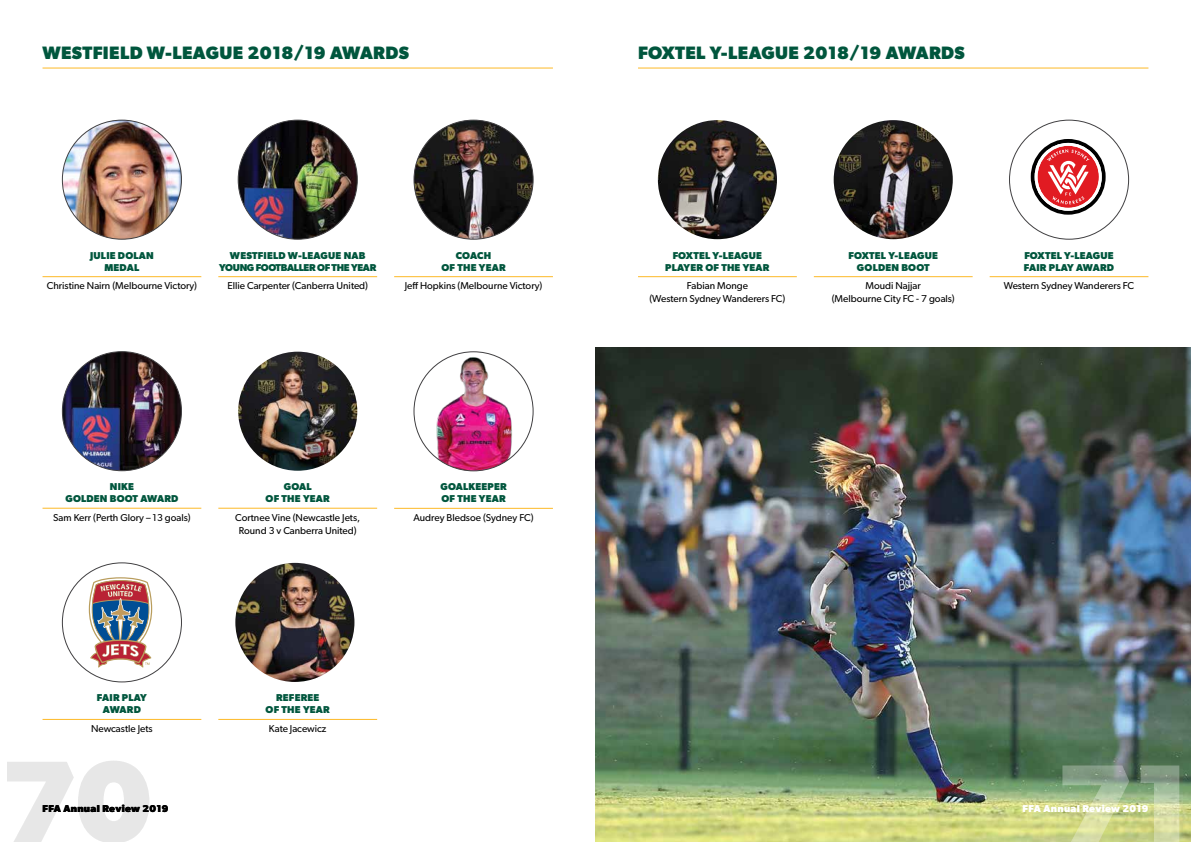
<style>
.page{position:relative;width:1191px;height:842px;background:#fff}
.page>*{position:absolute;margin:0;border:0;box-sizing:border-box;transform-origin:0 0}
.t1{font:700 116.3px "Gibson";color:#000}
.t2{font:700 116.3px "Gibson";color:#fff}
.t3{font:700 18px "Gibson";letter-spacing:.02em;color:#00563d}
.t4{font:10px/13px "Gibson";color:#000;text-align:center}
.t5{font:700 10px/12px "Gibson";letter-spacing:.02em;color:#00563d;text-align:center}
.t6{font:700 10px/12px "Gibson";letter-spacing:-.03em;color:#00563d;text-align:center}
.t7{font:700 10px "Gibson";letter-spacing:.03em;color:#000}
.t8{font:700 10px "Gibson";letter-spacing:.03em;color:#fff}
</style>
<div class="page">
<img style="left:595px;top:348px;width:596px;height:494px">
<img style="left:833px;top:120px;width:119px;height:119px;border-radius:60px">
<svg style="left:1030px;top:139px;width:75px;height:76px"></svg>
<img style="left:658px;top:120px;width:119px;height:119px;border-radius:60px">
<hr style="left:814px;top:276px;width:158px;height:1px;background:#fdb927">
<hr style="left:989px;top:276px;width:159px;height:1px;background:#fdb927">
<hr style="left:638px;top:276px;width:159px;height:1px;background:#fdb927">
<hr style="left:638px;top:68px;width:510px;height:1px;background:#fdb927">
<img style="left:62px;top:120px;width:119px;height:119px;border-radius:60px">
<img style="left:62px;top:352px;width:119px;height:119px;border-radius:60px">
<img style="left:238px;top:120px;width:119px;height:119px;border-radius:60px">
<img style="left:414px;top:120px;width:119px;height:119px;border-radius:60px">
<hr style="left:43px;top:276px;width:158px;height:1px;background:#fdb927">
<hr style="left:218px;top:276px;width:159px;height:1px;background:#fdb927">
<hr style="left:394px;top:276px;width:159px;height:1px;background:#fdb927">
<img style="left:238px;top:352px;width:119px;height:119px;border-radius:60px">
<img style="left:414px;top:352px;width:119px;height:119px;border-radius:60px">
<hr style="left:218px;top:508px;width:159px;height:1px;background:#fdb927">
<hr style="left:394px;top:508px;width:159px;height:1px;background:#fdb927">
<hr style="left:43px;top:508px;width:158px;height:1px;background:#fdb927">
<svg style="left:89px;top:577px;width:63px;height:90px"></svg>
<img style="left:235px;top:563px;width:119px;height:119px;border-radius:60px">
<hr style="left:43px;top:719px;width:158px;height:1px;background:#fdb927">
<hr style="left:218px;top:719px;width:159px;height:1px;background:#fdb927">
<hr style="left:43px;top:68px;width:510px;height:1px;background:#fdb927">
<h2 class="t3" style="left:43px;top:42px;width:368px">WESTFIELD W-LEAGUE 2018/19 AWARDS</h2>
<p class="t5" style="left:90px;top:249px;width:65px">JULIE DOLAN<br>MEDAL</p>
<p class="t4" style="left:47px;top:279px;width:152px">Christine Nairn (Melbourne Victory)</p>
<p class="t6" style="left:219px;top:249px;width:159px">WESTFIELD W-LEAGUE NAB<br>YOUNG FOOTBALLER OF THE YEAR</p>
<p class="t4" style="left:227px;top:279px;width:142px">Ellie Carpenter (Canberra United)</p>
<p class="t5" style="left:441px;top:249px;width:66px">COACH<br>OF THE YEAR</p>
<p class="t4" style="left:405px;top:279px;width:139px">Jeff Hopkins (Melbourne Victory)</p>
<p class="t5" style="left:65px;top:480px;width:114px">NIKE<br>GOLDEN BOOT AWARD</p>
<p class="t4" style="left:53px;top:511px;width:139px">Sam Kerr (Perth Glory – 13 goals)</p>
<p class="t5" style="left:266px;top:480px;width:66px">GOAL<br>OF THE YEAR</p>
<p class="t4" style="left:235px;top:511px;width:126px">Cortnee Vine (Newcastle Jets,<br>Round 3 v Canberra United)</p>
<p class="t5" style="left:440px;top:480px;width:68px;text-align:left">GOALKEEPER<br>OF THE YEAR</p>
<p class="t4" style="left:413px;top:511px;width:122px">Audrey Bledsoe (Sydney FC)</p>
<p class="t5" style="left:97px;top:691px;width:51px">FAIR PLAY<br>AWARD</p>
<p class="t4" style="left:91px;top:722px;width:63px">Newcastle Jets</p>
<h1 class="t1" style="left:0;top:733px;width:154px">70</h1>
<p class="t7" style="left:43px;top:803px;width:127px">FFA Annual Review 2019</p>
<p class="t5" style="left:266px;top:691px;width:66px">REFEREE<br>OF THE YEAR</p>
<p class="t4" style="left:269px;top:722px;width:59px">Kate Jacewicz</p>
<h2 class="t3" style="left:638px;top:42px;width:328px">FOXTEL Y-LEAGUE 2018/19 AWARDS</h2>
<p class="t5" style="left:665px;top:249px;width:106px">FOXTEL Y-LEAGUE<br>PLAYER OF THE YEAR</p>
<p class="t4" style="left:649px;top:279px;width:137px">Fabian Monge<br>(Western Sydney Wanderers FC)</p>
<p class="t5" style="left:848px;top:249px;width:91px">FOXTEL Y-LEAGUE<br>GOLDEN BOOT</p>
<p class="t4" style="left:831px;top:279px;width:124px">Moudi Najjar<br>(Melbourne City FC - 7 goals)</p>
<p class="t5" style="left:1024px;top:249px;width:92px;text-align:left">FOXTEL Y-LEAGUE<br>FAIR PLAY AWARD</p>
<p class="t4" style="left:1004px;top:279px;width:132px">Western Sydney Wanderers FC</p>
<h1 class="t2" style="left:1055px;top:736px;width:137px">71</h1>
<p class="t8" style="left:1022px;top:803px;width:127px">FFA Annual Review 2019</p>
</div>
